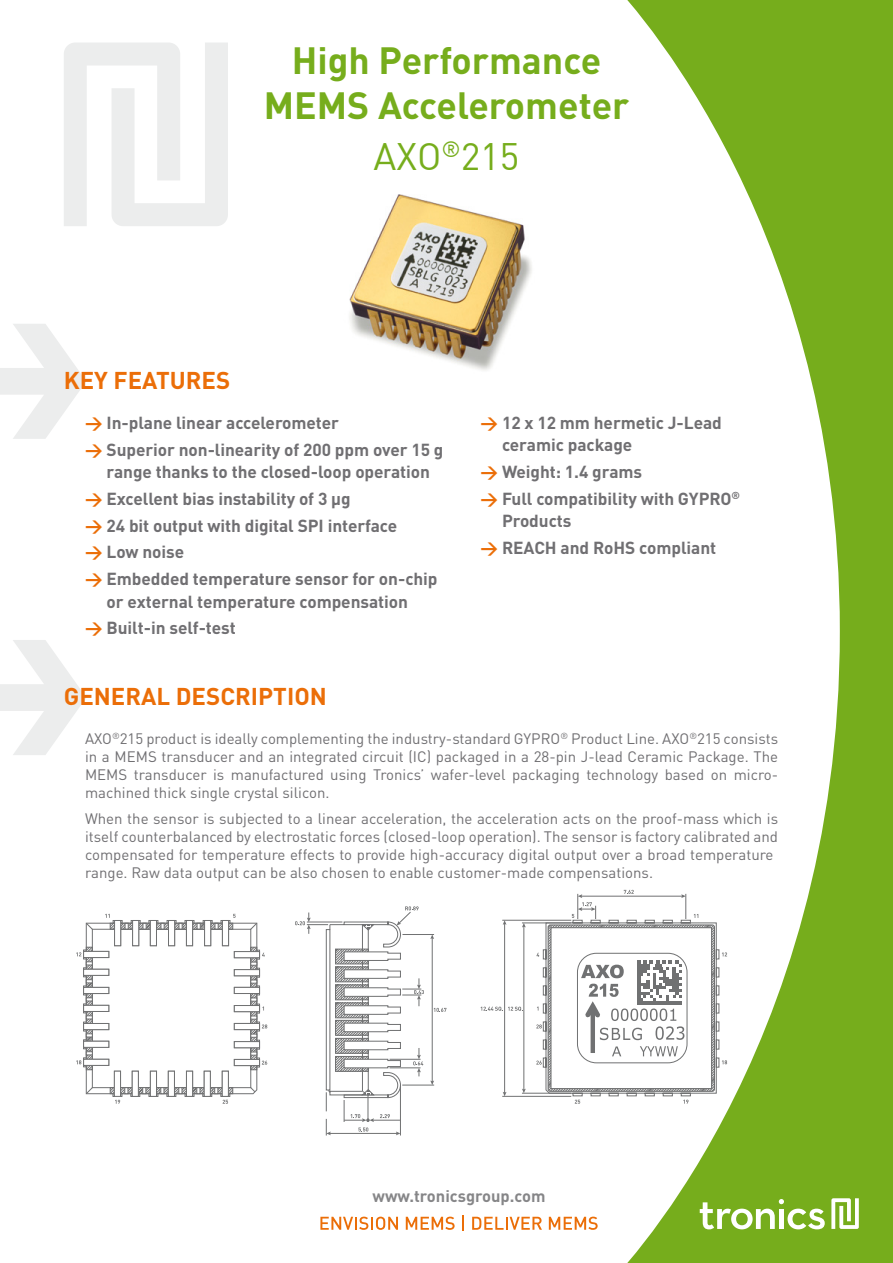
<style>
.page{position:relative;width:893px;height:1263px;background:#fff}
.page>*{position:absolute;margin:0;border:0;box-sizing:border-box;transform-origin:0 0}
.t1{font:700 37.5px/45px "DIN";color:#76ad1c;text-align:center}
.t2{font:37.5px "DIN";color:#76ad1c}
.t3{font:700 24px "DIN";color:#eb6e08}
.t4{font:700 17.25px/26.7px "DIN";letter-spacing:-.005em;color:#706f72}
.t5{font:700 16.5px "DIN";color:#868688}
.t6{font:15px/18px "DIN";color:#706f72;text-align:justify}
.t7{font:700 10.05px "DIN";color:#706f72}
.s1{color:#eb6e08}
</style>
<div class="page">
<svg style="left:64px;top:43px;width:164px;height:183px"></svg>
<svg style="left:0;top:324px;width:86px;height:115px"></svg>
<svg style="left:0;top:640px;width:86px;height:115px"></svg>
<svg style="left:624px;top:0;width:269px;height:1263px"></svg>
<svg style="left:831px;top:1198px;width:28px;height:31px"></svg>
<svg style="left:700px;top:1199px;width:125px;height:30px"></svg>
<img style="left:349px;top:194px;width:183px;height:177px">
<svg style="left:76px;top:914px;width:191px;height:190px"></svg>
<svg style="left:295px;top:906px;width:151px;height:229px"></svg>
<hr style="left:502px;top:920px;width:69px;height:1px;background:#707172">
<hr style="left:502px;top:1096px;width:69px;height:1px;background:#707172">
<hr style="left:522px;top:922px;width:49px;height:1px;background:#707172">
<hr style="left:522px;top:1093px;width:49px;height:1px;background:#707172">
<hr style="left:504px;top:923px;width:1px;height:170px;background:#707172">
<svg style="left:503px;top:920px;width:3px;height:5px"></svg>
<hr style="left:523px;top:926px;width:1px;height:164px;background:#707172">
<svg style="left:522px;top:923px;width:4px;height:4px"></svg>
<svg style="left:522px;top:1089px;width:4px;height:4px"></svg>
<svg style="left:481px;top:1007px;width:42px;height:4px"></svg>
<svg style="left:536px;top:890px;width:191px;height:214px"></svg>
<svg style="left:320px;top:1216px;width:78px;height:14px"></svg>
<svg style="left:406px;top:1216px;width:49px;height:14px"></svg>
<svg style="left:462px;top:1215px;width:2px;height:16px"></svg>
<svg style="left:472px;top:1217px;width:70px;height:13px"></svg>
<svg style="left:549px;top:1216px;width:49px;height:14px"></svg>
<h1 class="t1" style="left:264px;top:36px;width:367px">High Performance<br>MEMS Accelerometer</h1>
<h1 class="t2" style="left:373px;top:133px;width:147px">AXO<sup>®</sup>215</h1>
<h2 class="t3" style="left:64px;top:365px;width:168px">Key features</h2>
<p class="t4" style="left:85px;top:409px;width:360px"><span class="s1">&gt;</span> I n-plane linear accelerometer<br><span class="s1">&gt;</span> Superior non-linearity of 200 ppm over 15 g</p>
<p class="t4" style="left:85px;top:458px;width:347px;text-indent:22px">range thanks to the closed-loop operation <span class="s1">&gt;</span> Excellent bias instability of 3 μg<br><span class="s1">&gt;</span> 24 bit output with digital SPI</p>
<p class="t4" style="left:328px;top:511px;width:71px">interface</p>
<p class="t4" style="left:85px;top:538px;width:354px"><span class="s1">&gt;</span> Low noise<br><span class="s1">&gt;</span> Embedded temperature sensor for on-chip</p>
<p class="t4" style="left:85px;top:587px;width:324px;text-indent:22px">or external temperature compensation <span class="s1">&gt;</span> Built-in self-test</p>
<h2 class="t3" style="left:64px;top:681px;width:265px">General description</h2>
<p class="t4" style="left:502px;top:411px;width:221px;line-height:22.5px;text-indent:-22px"><span class="s1">&gt;</span> 12 x 12 mm hermetic J-Lead ceramic package</p>
<p class="t4" style="left:480px;top:458px;width:230px"><span class="s1">&gt;</span> Weight: 1.4 grams<br><span class="s1">&gt;</span> Full compatibility with GYPRO</p>
<p class="t7" style="left:732px;top:489px;width:10px">®</p>
<p class="t4" style="left:480px;top:507px;width:93px;text-indent:22px">Products <span class="s1">&gt;</span> REAC</p>
<p class="t4" style="left:545px;top:534px;width:173px">H and RoHS compliant</p>
<p class="t6" style="left:85px;top:729px;width:695px">AXO<sup>®</sup>215 product is ideally complementing the industry-standard GYPRO<sup>®</sup> Product Line. AXO<sup>®</sup>215 consists in a MEMS transducer and an integrated circuit (IC) packaged in a 28-pin J-lead Ceramic Package. The MEMS transducer is manufactured using Tronics’ wafer-level packaging technology based on micro&shy;machined thick single crystal silicon.</p>
<p class="t6" style="left:85px;top:809px;width:695px;text-align:left">When the sensor is subjected to a linear acceleration, the acceleration acts on the proof-mass which is itself counterbalanced by electrostatic forces (closed-loop operation). The sensor is factory calibrated and compensated for temperature effects to provide high-accuracy digital output over a broad temperature range. Raw data output can be also chosen to enable customer-made compensations.</p>
<p class="t5" style="left:372px;top:1185px;width:175px">www.tronicsgroup.com</p>
</div>
